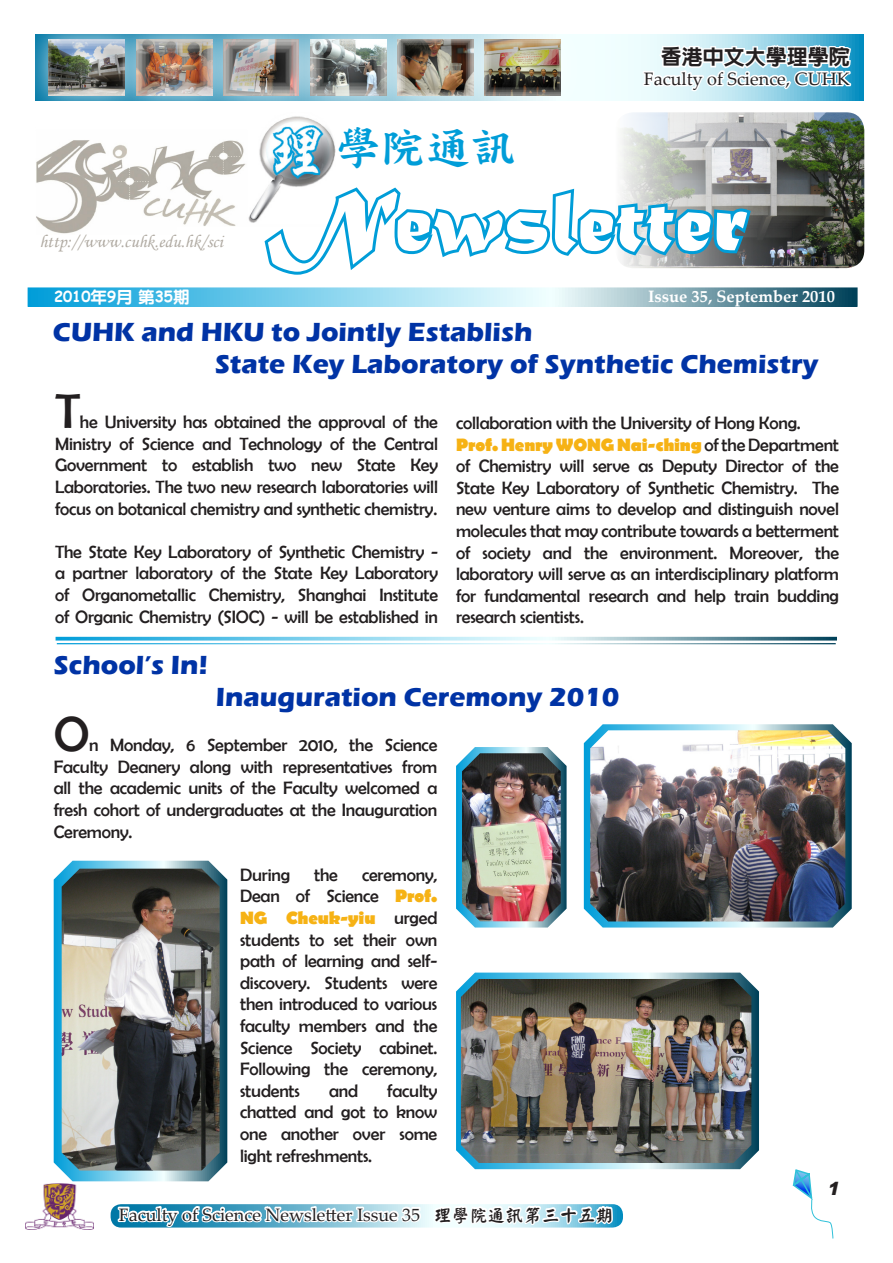
<style>
.page{position:relative;width:893px;height:1263px;background:#fff}
.page>*{position:absolute;margin:0;border:0;box-sizing:border-box;transform-origin:0 0}
.t1{font:90px "Matura MT Script Capitals";color:#fff}
.t2{font:49.5px "Berlin Sans FB";color:#231f20}
.t3{font:45px "DF Kai W9 WIN BF";color:#009dd8}
.t4{font:700 27px "Eras ITC";color:#0033a5}
.t5{font:800 21px "New Gothic";color:#231f20}
.t6{font:18px/21.6px "Berlin Sans FB";letter-spacing:-.01em;color:#231f20;text-align:justify}
.t7{font:18px "Palatino Linotype";color:#231f20}
.t8{font:18px "Monotype Corsiva";color:#b0aaa2}
.t9{font:italic 900 18px "Arial";color:#231f20}
.t10{font:700 16.5px "Palatino Linotype";color:#fff}
.t11{font:700 15px "Comic Sans MS";color:#fff}
.s1{font-family:"DF Li Yuan W8 WINP BF";font-weight:400;font-size:16.5px}
.s2{font-weight:700;color:#f6b214}
.s3{font-family:"DF Yan Kai W5 WINP BF"}
</style>
<div class="page">
<svg style="left:792px;top:1169px;width:42px;height:70px"></svg>
<div style="left:19px;top:10px;width:132px;height:112px;background:#fff;opacity:.75"></div>
<img style="left:49px;top:40px;width:58px;height:56px">
<div style="left:107px;top:10px;width:131px;height:112px;background:#fff;opacity:.75"></div>
<img style="left:136px;top:40px;width:58px;height:56px">
<div style="left:194px;top:10px;width:131px;height:112px;background:#fff;opacity:.75"></div>
<img style="left:223px;top:40px;width:38px;height:56px">
<svg style="left:31px;top:290px;width:824px;height:14px;background:#79bdd4"></svg>
<div style="left:28px;top:287px;width:830px;height:20px;border:2px solid #fff"></div>
<img style="left:35px;top:112px;width:226px;height:122px">
<img style="left:853px;top:113px;width:11px;height:154px">
<img style="left:261px;top:27px;width:592px;height:248px">
<svg style="left:54px;top:861px;width:173px;height:320px;background:#3e9bbd"></svg>
<img style="left:62px;top:869px;width:158px;height:301px">
<svg style="left:456px;top:972px;width:303px;height:197px;background:#6aa5ba"></svg>
<img style="left:461px;top:979px;width:290px;height:184px">
<svg style="left:584px;top:724px;width:268px;height:203px;background:#63a9c2"></svg>
<img style="left:590px;top:730px;width:255px;height:191px">
<svg style="left:456px;top:747px;width:111px;height:180px"></svg>
<img style="left:462px;top:753px;width:99px;height:168px">
<img style="left:26px;top:1183px;width:67px;height:47px">
<svg style="left:111px;top:1096px;width:512px;height:132px"></svg>
<p class="t8" style="left:39px;top:231px;width:185px">http://www.cuhk.edu.hk/sci</p>
<p class="t3" style="left:336px;top:125px;width:181px">學院通訊</p>
<p class="t5" style="left:661px;top:46px;width:190px">香港中文大學理學院</p>
<p class="t7" style="left:644px;top:66px;width:207px">Faculty of Science, CUHK</p>
<p class="t1" style="left:269px;top:167px;width:480px">Newsletter</p>
<p class="t11" style="left:54px;top:286px;width:137px">2010<span class="s1">年</span>9<span class="s1">月 第</span>35<span class="s1">期</span></p>
<p class="t10" style="left:648px;top:285px;width:188px">Issue 35, September 2010</p>
<p class="t4" style="left:53px;top:316px;width:481px">CUHK and HKU to Jointly Establish</p>
<p class="t4" style="left:215px;top:349px;width:605px">State Key Laboratory of Synthetic Chemistry</p>
<p class="t2" style="left:55px;top:384px;width:27px">T</p>
<p class="t6" style="left:55px;top:411px;width:384px;text-indent:25px">he University has obtained the approval of the Ministry of Science and Technology of the Central Government to establish two new State Key Laboratories. The two new research laboratories will focus on botanical chemistry and synthetic chemistry.</p>
<p class="t6" style="left:55px;top:541px;width:385px">The State Key Laboratory of Synthetic Chemistry - a partner laboratory of the State Key Laboratory of Organometallic Chemistry, Shanghai Institute of Organic Chemistry (SIOC) - will be established in</p>
<p class="t6" style="left:456px;top:412px;width:346px">collaboration with the University of Hong Kong.</p>
<p class="t6" style="left:456px;top:433px;width:385px"><span class="s2">Prof. Henry WONG Nai-ching</span> of the Department of Chemistry will serve as Deputy Director of the State Key Laboratory of Synthetic Chemistry. The new venture aims to develop and distinguish novel molecules that may contribute towards a betterment of society and the environment. Moreover, the laboratory will serve as an interdisciplinary platform for fundamental research and help train budding research scientists.</p>
<p class="t4" style="left:54px;top:649px;width:156px">School’s In!</p>
<p class="t4" style="left:216px;top:682px;width:405px">Inauguration Ceremony 2010</p>
<p class="t2" style="left:54px;top:707px;width:37px">O</p>
<p class="t6" style="left:54px;top:734px;width:385px;text-indent:35px">n Monday, 6 September 2010, the Science Faculty Deanery along with representatives from all the academic units of the Faculty welcomed a fresh cohort of undergraduates at the Inauguration Ceremony.</p>
<p class="t6" style="left:240px;top:864px;width:52px">During</p>
<p class="t6" style="left:314px;top:864px;width:25px">the</p>
<p class="t6" style="left:240px;top:864px;width:199px;text-indent:122px">ceremony, Dean of Science <span class="s2">Prof.<br>NG Cheuk-yiu</span> urged students to set their own path of learning and self&shy;discovery. Students were then introduced to various faculty members and the Science Society cabinet.<br>Following the ceremony, students</p>
<p class="t6" style="left:240px;top:1080px;width:199px;text-indent:147px">faculty chatted and got to know one another over some light refreshments.</p>
<p class="t6" style="left:329px;top:1080px;width:31px">and</p>
<p class="t7" style="left:119px;top:1201px;width:496px">Faculty of Science Newsletter Issue 35 <span class="s3">理學院通訊第三十五期</span></p>
<p class="t9" style="left:827px;top:1178px;width:14px">1</p>
</div>
